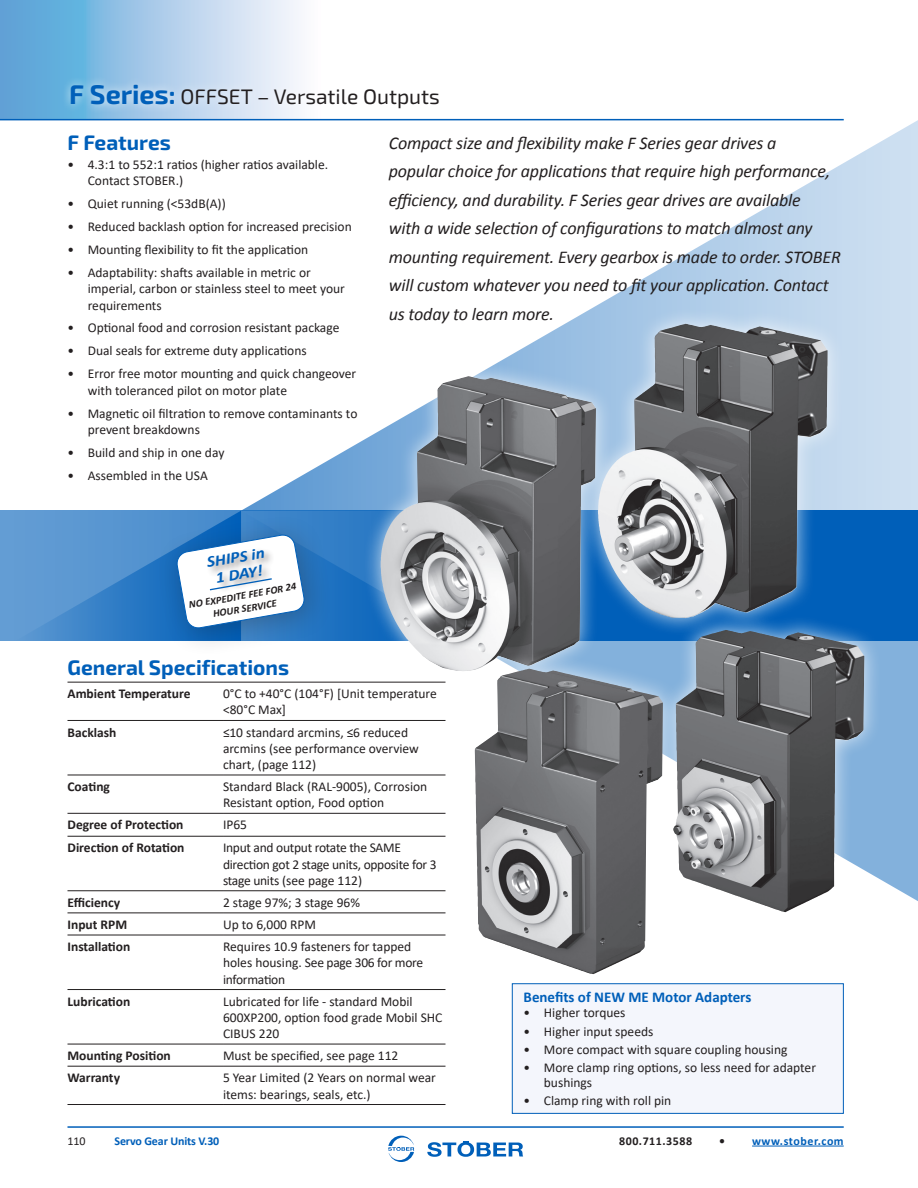
<style>
.page{position:relative;width:918px;height:1188px;background:#fff}
.page>*{position:absolute;margin:0;border:0;box-sizing:border-box;transform-origin:0 0}
.t1{font:21px "Exo 2";color:#231f20}
.Exo2_14_Bold_Blue{font:700 21px "Exo 2";color:#005fb9}
.Exo2_14_Bold_Blue__X{font:700 21px "Exo 2";color:#005fb9}
.Arial_9_Reg{font:italic 18px/28.5px "Calibri";letter-spacing:-.01em;color:#231f20}
.t2{font:italic 700 15.9px/17.1px "Calibri";color:#005fb9;text-align:center;scale:1.1 1}
.Arial_9_Bold_Black{font:700 15px "Calibri";color:#005fb9}
.Arial_9_Bullets{font:13.5px/16.2px "Calibri";color:#231f20}
.Arial_9_Reg-2{font:13.5px/16.2px "Calibri";color:#231f20}
.Arial_9_Bold_Black-2{font:700 13.5px "Calibri";color:#231f20}
.Arial_9_Reg-3{font:13.5px/16.2px "Calibri";letter-spacing:-.02em;color:#231f20}
.t3{font:700 12px "Calibri";letter-spacing:-.01em;color:#005fb9}
.t4{font:700 12px "Calibri";letter-spacing:.045em;color:#005fb9}
.t5{font:700 12px "Calibri";letter-spacing:.045em;color:#231f20}
.t6{font:12px "Calibri";color:#231f20}
.t7{font:italic 700 10.5px/13.2px "Calibri";color:#231f20;text-align:center}
.s1{font-weight:700;font-size:27px;color:#005fb9}
.s2{color:#231f20}
</style>
<div class="page">
<svg style="left:0;top:0;width:320px;height:119px;background:#a0c8e8"></svg>
<div style="left:61px;top:75px;width:387px;height:43px;background:#fff;opacity:.75"></div>
<hr style="left:0;top:119px;width:844px;height:1px;background:#005fb9">
<hr style="left:68px;top:1126px;width:776px;height:2px;background:#005fb9">
<hr style="left:752px;top:1146px;width:92px;height:1px;background:#005fb9">
<svg style="left:427px;top:1141px;width:96px;height:16px"></svg>
<svg style="left:388px;top:1136px;width:26px;height:26px"></svg>
<svg style="left:241px;top:120px;width:677px;height:391px"></svg>
<div style="left:614px;top:641px;width:304px;height:260px;background:#83b1dc"></div>
<svg style="left:0;top:511px;width:918px;height:130px;background:#126abd"></svg>
<svg style="left:15px;top:511px;width:348px;height:130px"></svg>
<hr style="left:68px;top:682px;width:155px;height:1px;background:#231f20">
<hr style="left:223px;top:682px;width:223px;height:1px;background:#231f20">
<hr style="left:68px;top:720px;width:155px;height:1px;background:#231f20">
<hr style="left:223px;top:720px;width:223px;height:1px;background:#231f20">
<hr style="left:68px;top:775px;width:155px;height:1px;background:#231f20">
<hr style="left:223px;top:775px;width:223px;height:1px;background:#231f20">
<hr style="left:68px;top:813px;width:155px;height:1px;background:#231f20">
<hr style="left:223px;top:813px;width:223px;height:1px;background:#231f20">
<hr style="left:68px;top:836px;width:155px;height:1px;background:#231f20">
<hr style="left:223px;top:836px;width:223px;height:1px;background:#231f20">
<hr style="left:68px;top:890px;width:155px;height:1px;background:#231f20">
<hr style="left:223px;top:890px;width:223px;height:1px;background:#231f20">
<hr style="left:68px;top:913px;width:155px;height:1px;background:#231f20">
<hr style="left:223px;top:913px;width:223px;height:1px;background:#231f20">
<hr style="left:68px;top:935px;width:155px;height:1px;background:#231f20">
<hr style="left:223px;top:935px;width:223px;height:1px;background:#231f20">
<hr style="left:68px;top:989px;width:155px;height:1px;background:#231f20">
<hr style="left:223px;top:989px;width:223px;height:1px;background:#231f20">
<hr style="left:68px;top:1044px;width:155px;height:1px;background:#231f20">
<hr style="left:223px;top:1044px;width:223px;height:1px;background:#231f20">
<hr style="left:68px;top:1066px;width:155px;height:1px;background:#231f20">
<hr style="left:223px;top:1066px;width:223px;height:1px;background:#231f20">
<hr style="left:68px;top:1104px;width:155px;height:1px;background:#231f20">
<hr style="left:223px;top:1104px;width:223px;height:1px;background:#231f20">
<div style="left:580px;top:307px;width:266px;height:329px;background:#fff;opacity:.75"></div>
<img style="left:603px;top:324px;width:83px;height:160px">
<div style="left:363px;top:359px;width:251px;height:330px;background:#fff;opacity:.75"></div>
<img style="left:388px;top:376px;width:80px;height:153px">
<div style="left:456px;top:650px;width:226px;height:342px;background:#fff;opacity:.75"></div>
<img style="left:475px;top:669px;width:52px;height:271px">
<div style="left:657px;top:613px;width:225px;height:316px;background:#fff;opacity:.75"></div>
<img style="left:673px;top:630px;width:53px;height:247px">
<div style="left:512px;top:983px;width:332px;height:131px;background:#f4f6fc;border:1px solid #005fb9"></div>
<h1 class="t1" style="left:69px;top:85px;width:372px"><span class="s1">F Series:</span> OFFSET – Versatile Outputs</h1>
<p class="Exo2_14_Bold_Blue__X" style="left:68px;top:130px;width:105px">F Features</p>
<p class="Arial_9_Bullets" style="left:88px;top:156px;width:242px;text-indent:-20px">• 4.3:1 to 552:1 ratios (higher ratios available.<br>Contact STOBER.)</p>
<p class="Arial_9_Bullets" style="left:68px;top:195px;width:160px">• Quiet running (&lt;53dB(A))</p>
<p class="Arial_9_Bullets" style="left:68px;top:218px;width:286px">• Reduced backlash option for increased precision</p>
<p class="Arial_9_Bullets" style="left:68px;top:241px;width:242px">• Mounting flexibility to fit the application</p>
<p class="Arial_9_Bullets" style="left:88px;top:264px;width:259px;text-indent:-20px">• Adaptability: shafts available in metric or imperial, carbon or stainless steel to meet your requirements</p>
<p class="Arial_9_Bullets" style="left:68px;top:320px;width:273px">• Optional food and corrosion resistant package</p>
<p class="Arial_9_Bullets" style="left:68px;top:343px;width:241px">• Dual seals for extreme duty applications</p>
<p class="Arial_9_Bullets" style="left:88px;top:365px;width:270px;text-indent:-20px">• Error free motor mounting and quick changeover with toleranced pilot on motor plate</p>
<p class="Arial_9_Bullets" style="left:88px;top:405px;width:271px;text-indent:-20px">• Magnetic oil filtration to remove contaminants to prevent breakdowns</p>
<p class="Arial_9_Bullets" style="left:68px;top:444px;width:158px">• Build and ship in one day</p>
<p class="Arial_9_Bullets" style="left:68px;top:467px;width:142px">• Assembled in the USA</p>
<p class="t2" style="left:205px;top:553px;width:55px;rotate:-10deg">SHIPS in<br>1 DAY!</p>
<p class="t7" style="left:188px;top:598px;width:110px;rotate:-10deg">NO EXPEDITE FEE FOR 24<br>HOUR SERVICE</p>
<p class="Arial_9_Reg" style="left:389px;top:128px;width:454px">Compact size and flexibility make F Series gear drives a<br>popular choice for applications that require high performance, efficiency, and durability. F Series gear drives are available<br>with a wide selection of configurations to match almost any mounting requirement. Every gearbox is made to order. STOBER will custom whatever you need to fit your application. Contact us today to learn more.</p>
<p class="Exo2_14_Bold_Blue" style="left:68px;top:655px;width:223px">General Specifications</p>
<p class="Arial_9_Bold_Black-2" style="left:68px;top:684px;width:125px">Ambient Temperature</p>
<p class="Arial_9_Bullets" style="left:223px;top:685px;width:215px">0°C to +40°C (104°F) [Unit temperature &lt;80°C Max]</p>
<p class="Arial_9_Bold_Black-2" style="left:68px;top:723px;width:50px">Backlash</p>
<p class="Arial_9_Bullets" style="left:223px;top:724px;width:197px">≤10 standard arcmins, ≤6 reduced arcmins (see performance overview chart, (page 112)</p>
<p class="Arial_9_Bold_Black-2" style="left:68px;top:777px;width:44px">Coating</p>
<p class="Arial_9_Bullets" style="left:223px;top:778px;width:206px">Standard Black (RAL-9005), Corrosion<br>Resistant option, Food option</p>
<p class="Arial_9_Bold_Black-2" style="left:68px;top:815px;width:118px">Degree of Protection</p>
<p class="Arial_9_Reg-2" style="left:223px;top:817px;width:26px">IP65</p>
<p class="Arial_9_Bold_Black-2" style="left:68px;top:838px;width:119px">Direction of Rotation</p>
<p class="Arial_9_Reg-3" style="left:223px;top:839px;width:215px">Input and output rotate the SAME direction got 2 stage units, opposite for 3 stage units (see page 112)</p>
<p class="Arial_9_Bold_Black-2" style="left:68px;top:893px;width:54px">Efficiency</p>
<p class="Arial_9_Reg-2" style="left:223px;top:894px;width:139px">2 stage 97%; 3 stage 96%</p>
<p class="Arial_9_Bold_Black-2" style="left:68px;top:915px;width:61px">Input RPM</p>
<p class="Arial_9_Reg-2" style="left:223px;top:916px;width:95px">Up to 6,000 RPM</p>
<p class="Arial_9_Bold_Black-2" style="left:68px;top:937px;width:64px">Installation</p>
<p class="Arial_9_Reg-2" style="left:223px;top:938px;width:202px">Requires 10.9 fasteners for tapped holes housing. See page 306 for more information</p>
<p class="Arial_9_Bold_Black-2" style="left:68px;top:992px;width:64px">Lubrication</p>
<p class="Arial_9_Reg-2" style="left:223px;top:993px;width:221px">Lubricated for life - standard Mobil<br>600XP200, option food grade Mobil SHC<br>CIBUS 220</p>
<p class="Arial_9_Bold_Black-2" style="left:68px;top:1046px;width:105px">Mounting Position</p>
<p class="Arial_9_Reg-2" style="left:223px;top:1047px;width:177px">Must be specified, see page 112</p>
<p class="Arial_9_Bold_Black-2" style="left:68px;top:1068px;width:54px">Warranty</p>
<p class="Arial_9_Reg-2" style="left:223px;top:1069px;width:214px">5 Year Limited (2 Years on normal wear items: bearings, seals, etc.)</p>
<p class="Arial_9_Bold_Black" style="left:524px;top:987px;width:229px">Benefits of NEW ME Motor Adapters</p>
<p class="Arial_9_Bullets" style="left:524px;top:1004px;width:103px">• Higher torques</p>
<p class="Arial_9_Bullets" style="left:524px;top:1023px;width:131px">• Higher input speeds</p>
<p class="Arial_9_Bullets" style="left:524px;top:1041px;width:265px">• More compact with square coupling housing</p>
<p class="Arial_9_Bullets" style="left:544px;top:1060px;width:274px;line-height:15px;text-indent:-20px">• More clamp ring options, so less need for adapter bushings</p>
<p class="Arial_9_Bullets" style="left:524px;top:1092px;width:149px">• Clamp ring with roll pin</p>
<p class="t6" style="left:68px;top:1132px;width:19px">110</p>
<p class="t3" style="left:114px;top:1132px;width:106px">Servo Gear Units V.30</p>
<p class="t5" style="left:619px;top:1132px;width:75px">800.711.3588</p>
<p class="t4" style="left:719px;top:1132px;width:126px"><span class="s2">•</span> www.stober.com</p>
</div>
